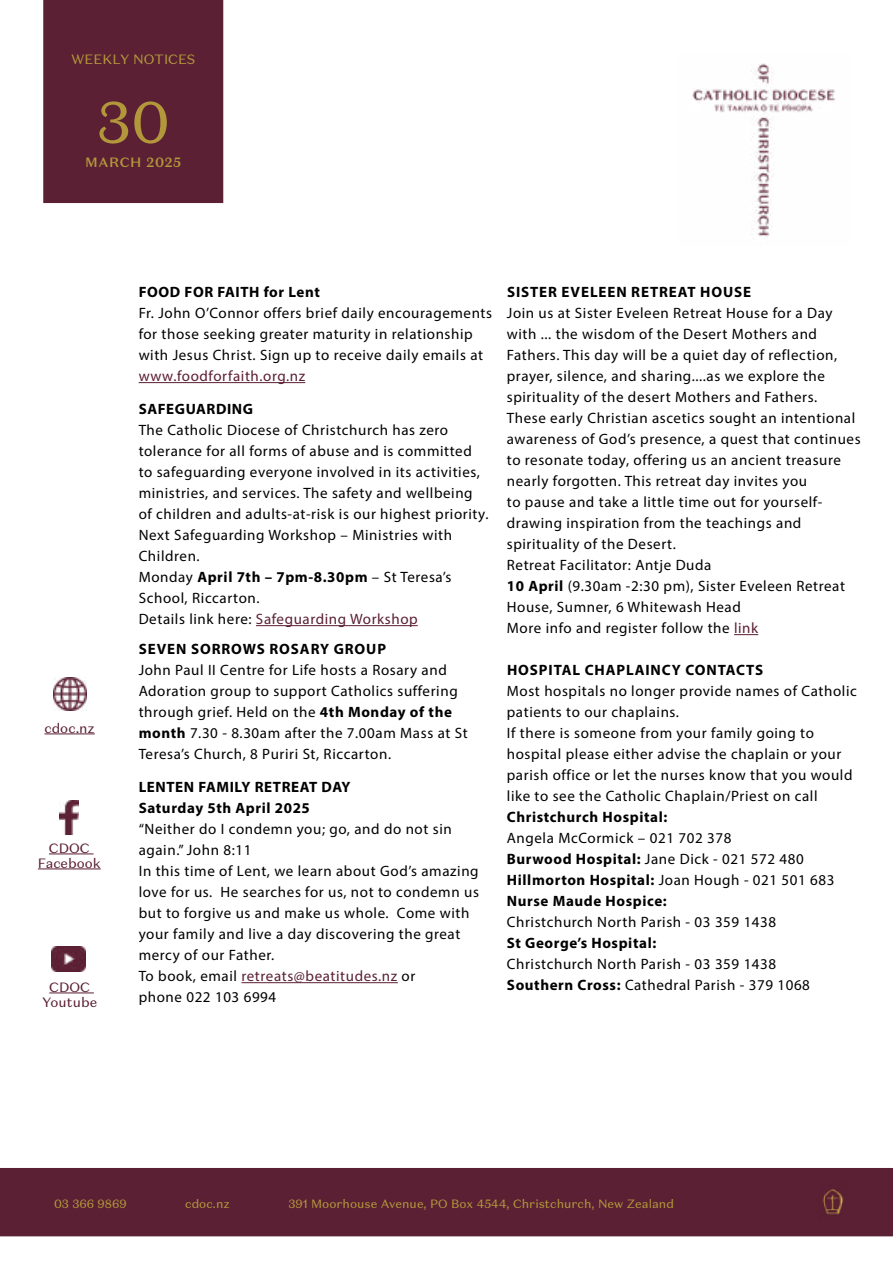
<style>
.page{position:relative;width:893px;height:1263px;background:#fff}
.page>*{position:absolute;margin:0;border:0;box-sizing:border-box;transform-origin:0 0}
.t1{font:58.5px "Domaine Sans Text";color:#b3983b}
.t2{font:15px/21px "Myriad Pro";letter-spacing:.04em;color:#000}
.t3{font:700 15px/21px "Myriad Pro";letter-spacing:.04em;color:#000}
.t4{font:700 15px "Myriad Pro";letter-spacing:.06em;color:#000}
.t5{font:15px "Myriad Pro";letter-spacing:.04em;color:#5b1f33}
.t6{font:13.5px/15px "Domaine Sans Text";color:#5b1f33;text-align:center}
.t7{font:13.5px "Domaine Sans Text";color:#b3983b}
.t8{font:500 13.5px "Domaine Sans Text";letter-spacing:.04em;color:#b3983b}
.t9{font:12px "Domaine Sans Text";color:#b3983b}
.s1{font-weight:700}
.s2{color:#5b1f33}
</style>
<div class="page">
<div style="left:1px;top:1169px;width:891px;height:66px;background:#5b2034"></div>
<div style="left:0;top:1168px;width:893px;height:68px;border:2px solid #5b2034"></div>
<img style="left:692px;top:63px;width:143px;height:174px">
<img style="left:822px;top:1189px;width:22px;height:26px">
<hr style="left:139px;top:382px;width:166px;height:1px;background:#5b1f33">
<hr style="left:256px;top:625px;width:162px;height:1px;background:#5b1f33">
<hr style="left:241px;top:982px;width:157px;height:1px;background:#5b1f33">
<div style="left:44px;top:1px;width:179px;height:201px;background:#5b2034"></div>
<div style="left:43px;top:0;width:180px;height:203px;border:2px solid #5b2034"></div>
<img style="left:53px;top:677px;width:33px;height:33px">
<hr style="left:44px;top:733px;width:51px;height:1px;background:#5b1f33">
<img style="left:60px;top:800px;width:18px;height:34px">
<hr style="left:49px;top:853px;width:45px;height:1px;background:#5b1f33">
<hr style="left:38px;top:868px;width:63px;height:1px;background:#5b1f33">
<img style="left:51px;top:947px;width:35px;height:24px">
<hr style="left:49px;top:992px;width:45px;height:1px;background:#5b1f33">
<svg style="left:734px;top:634px;width:24px;height:1px"></svg>
<p class="t7" style="left:71px;top:51px;width:126px">WEEKLY NOTICES</p>
<h1 class="t1" style="left:97px;top:86px;width:75px">30</h1>
<p class="t8" style="left:85px;top:153px;width:98px">MARCH 2025</p>
<p class="t6" style="left:44px;top:720px;width:52px">cdoc.nz</p>
<p class="t6" style="left:38px;top:840px;width:64px">CDOC<br>Facebook</p>
<p class="t6" style="left:42px;top:979px;width:57px">CDOC<br>Youtube</p>
<p class="t3" style="left:139px;top:281px;width:183px">FOOD FOR FAITH for Lent</p>
<p class="t2" style="left:139px;top:302px;width:355px">Fr. John O’Connor offers brief daily encouragements for those seeking greater maturity in relationship with Jesus Christ. Sign up to receive daily emails at</p>
<p class="t5" style="left:139px;top:367px;width:168px">www.foodforfaith.org.nz</p>
<p class="t3" style="left:139px;top:398px;width:116px">SAFEGUARDING</p>
<p class="t2" style="left:139px;top:419px;width:351px">The Catholic Diocese of Christchurch has zero tolerance for all forms of abuse and is committed to safeguarding everyone involved in its activities, ministries, and services. The safety and wellbeing of children and adults-at-risk is our highest priority.<br>Next Safeguarding Workshop – Ministries with Children.<br>Monday <span class="s1">April 7th – 7pm-8.30pm</span> – St Teresa’s School, Riccarton.<br>Details link here: <span class="s2">Safeguarding Workshop</span></p>
<p class="t4" style="left:139px;top:639px;width:249px">SEVEN SORROWS ROSARY GROUP</p>
<p class="t2" style="left:139px;top:659px;width:331px">John Paul II Centre for Life hosts a Rosary and Adoration group to support Catholics suffering through grief. Held on the <span class="s1">4th Monday of the month</span> 7.30 - 8.30am after the 7.00am Mass at St Teresa’s Church, 8 Puriri St, Riccarton.</p>
<p class="t3" style="left:139px;top:776px;width:213px">LENTEN FAMILY RETREAT DAY<br>Saturday 5th April 2025</p>
<p class="t2" style="left:139px;top:818px;width:342px">“Neither do I condemn you; go, and do not sin again.” John 8:11<br>In this time of Lent, we learn about God’s amazing love for us. He searches for us, not to condemn us but to forgive us and make us whole. Come with your family and live a day discovering the great mercy of our Father.<br>To book, email <span class="s2">retreats@beatitudes.nz</span> or<br>phone 022 103 6994</p>
<p class="t4" style="left:507px;top:282px;width:246px">SISTER EVELEEN RETREAT HOUSE</p>
<p class="t2" style="left:507px;top:302px;width:355px">Join us at Sister Eveleen Retreat House for a Day with ... the wisdom of the Desert Mothers and Fathers. This day will be a quiet day of reflection, prayer, silence, and sharing....as we explore the spirituality of the desert Mothers and Fathers.<br>These early Christian ascetics sought an intentional awareness of God’s presence, a quest that continues to resonate today, offering us an ancient treasure nearly forgotten. This retreat day invites you<br>to pause and take a little time out for yourself&shy;drawing inspiration from the teachings and spirituality of the Desert.<br>Retreat Facilitator: Antje Duda<br><span class="s1">10 April</span> (9.30am -2:30 pm), Sister Eveleen Retreat House, Sumner, 6 Whitewash Head<br>More info and register follow the <span class="s2">link</span></p>
<p class="t4" style="left:507px;top:660px;width:258px">HOSPITAL CHAPLAINCY CONTACTS</p>
<p class="t2" style="left:507px;top:680px;width:351px">Most hospitals no longer provide names of Catholic patients to our chaplains.<br>If there is someone from your family going to hospital please either advise the chaplain or your parish office or let the nurses know that you would like to see the Catholic Chaplain/Priest on call</p>
<p class="t3" style="left:507px;top:806px;width:162px">Christchurch Hospital:</p>
<p class="t2" style="left:507px;top:827px;width:329px">Angela McCormick – 021 702 378<br><span class="s1">Burwood Hospital:</span> Jane Dick - 021 572 480<br><span class="s1">Hillmorton Hospital:</span> Joan Hough - 021 501 683<br><span class="s1">Nurse Maude Hospice:</span></p>
<p class="t2" style="left:507px;top:911px;width:271px">Christchurch North Parish - 03 359 1438</p>
<p class="t3" style="left:507px;top:932px;width:151px">St George’s Hospital:</p>
<p class="t2" style="left:507px;top:953px;width:305px">Christchurch North Parish - 03 359 1438<br><span class="s1">Southern Cross:</span> Cathedral Parish - 379 1068</p>
<p class="t9" style="left:54px;top:1196px;width:74px">03 366 9869</p>
<p class="t9" style="left:185px;top:1196px;width:46px">cdoc.nz</p>
<p class="t9" style="left:288px;top:1196px;width:387px">391 Moorhouse Avenue, PO Box 4544, Christchurch, New Zealand</p>
</div>
